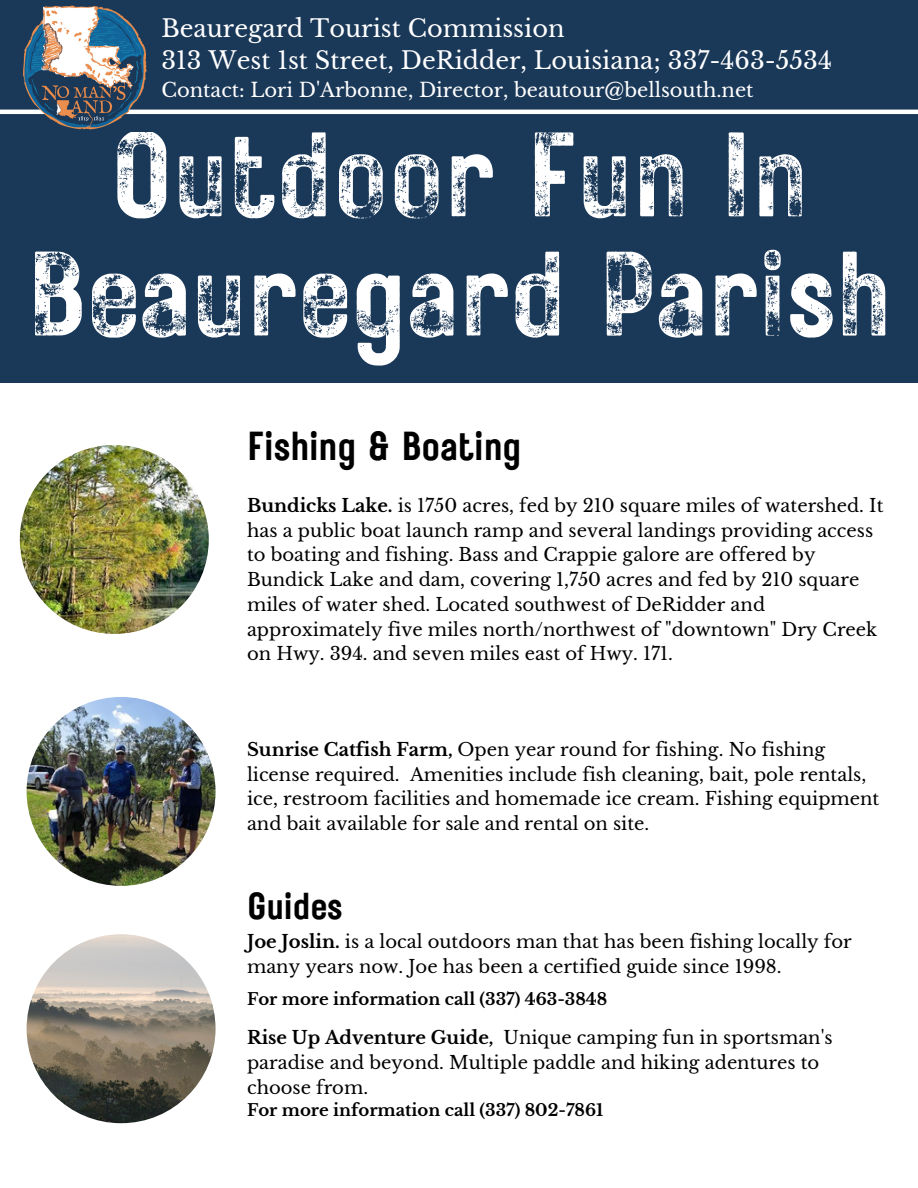
<style>
.page{position:relative;width:918px;height:1188px;background:#fff}
.page>*{position:absolute;margin:0;border:0;box-sizing:border-box;transform-origin:0 0}
.t1{font:120px "Rustic Printed Stamp";color:#fff}
.t2{font:40.5px "Rustic Printed";color:#000}
.t3{font:37.5px "Rustic Printed";color:#000}
.t4{font:24px "Libre Baskerville";color:#fff}
.t5{font:19.5px "Libre Baskerville";color:#fff}
.t6{font:18px/24.8px "Libre Baskerville";color:#000}
.t7{font:700 16.5px "Libre Baskerville";color:#000}
.s1{font-weight:700}
</style>
<div class="page">
<div style="left:0;top:23px;width:918px;height:360px;background:#1a3858"></div>
<div style="left:0;top:0;width:918px;height:132px;background:#1a3858"></div>
<hr style="left:0;top:110px;width:918px;height:4px;background:#fff">
<img style="left:20px;top:5px;width:130px;height:125px">
<img style="left:20px;top:445px;width:189px;height:189px;border-radius:50%">
<img style="left:27px;top:697px;width:189px;height:189px;border-radius:50%">
<img style="left:27px;top:934px;width:189px;height:189px;border-radius:50%">
<p class="t4" style="left:161px;top:13px;width:405px">Beauregard Tourist Commission</p>
<p class="t4" style="left:161px;top:46px;width:672px">313 West 1st Street, DeRidder, Louisiana; 337-463-5534</p>
<p class="t5" style="left:161px;top:78px;width:594px">Contact: Lori D'Arbonne, Director, beautour@bellsouth.net</p>
<p class="t1" style="left:110px;top:94px;width:699px">Outdoor Fun In</p>
<p class="t1" style="left:27px;top:213px;width:866px">Beauregard Parish</p>
<p class="t2" style="left:247px;top:418px;width:276px">Fishing &amp; Boating</p>
<p class="t6" style="left:247px;top:493px;width:638px"><span class="s1">Bundicks Lake.</span> is 1750 acres, fed by 210 square miles of watershed. It has a public boat launch ramp and several landings providing access to boating and fishing. Bass and Crappie galore are offered by Bundick Lake and dam, covering 1,750 acres and fed by 210 square miles of water shed. Located southwest of DeRidder and approximately five miles north/northwest of "downtown" Dry Creek on Hwy. 394. and seven miles east of Hwy. 171.</p>
<p class="t6" style="left:247px;top:737px;width:634px"><span class="s1">Sunrise Catfish Farm,</span> Open year round for fishing. No fishing license required. Amenities include fish cleaning, bait, pole rentals, ice, restroom facilities and homemade ice cream. Fishing equipment and bait available for sale and rental on site.</p>
<p class="t3" style="left:247px;top:881px;width:97px">Guides</p>
<p class="t6" style="left:247px;top:929px;width:606px"><span class="s1">Joe Joslin.</span> is a local outdoors man that has been fishing locally for many years now. Joe has been a certified guide since 1998.</p>
<p class="t7" style="left:247px;top:989px;width:362px">For more information call (337) 463-3848</p>
<p class="t6" style="left:247px;top:1025px;width:587px"><span class="s1">Rise Up Adventure Guide,</span> Unique camping fun in sportsman's paradise and beyond. Multiple paddle and hiking adentures to choose from.</p>
<p class="t7" style="left:247px;top:1100px;width:358px">For more information call (337) 802-7861</p>
</div>
